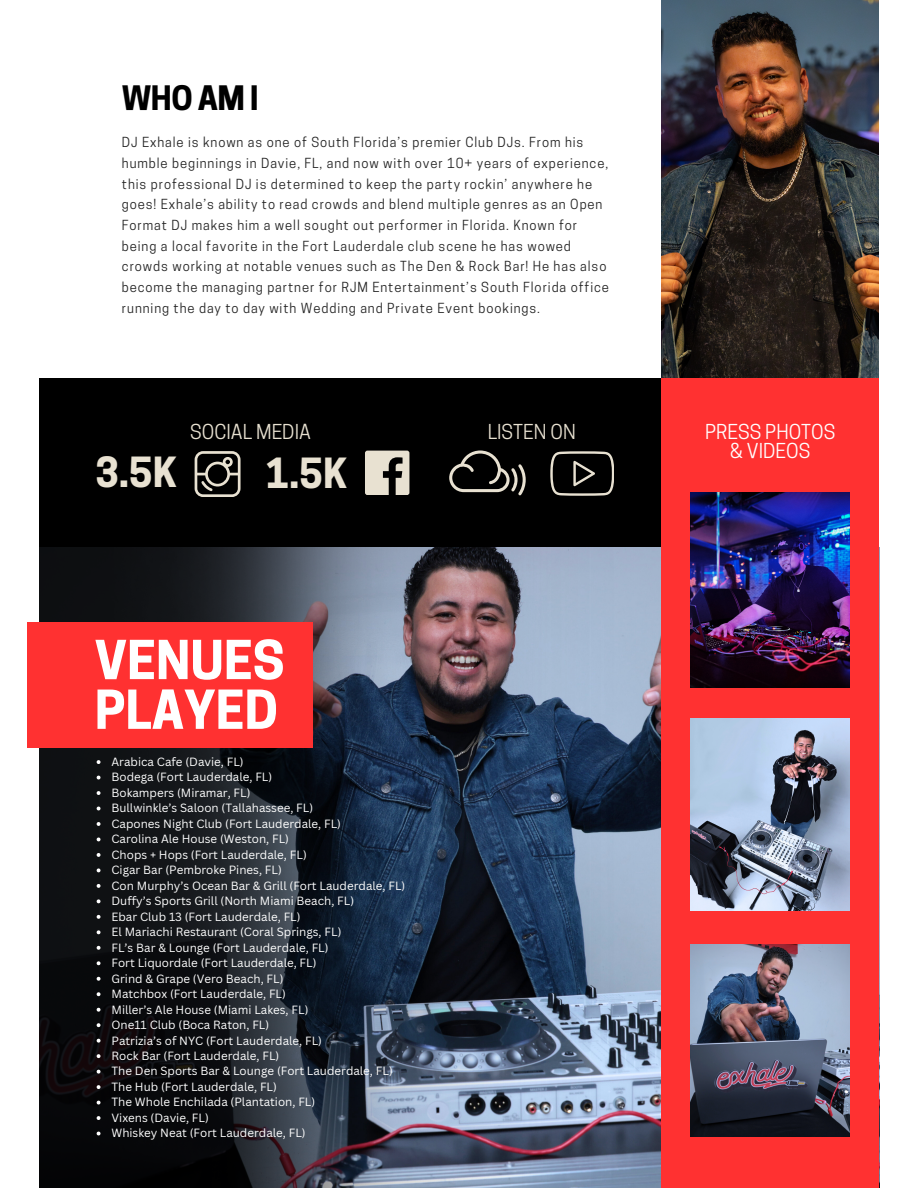
<style>
.page{position:relative;width:918px;height:1188px;background:#fff}
.page>*{position:absolute;margin:0;border:0;box-sizing:border-box;transform-origin:0 0}
.t1{font:700 50.4px/49.8px "Cooper Hewitt";color:#fff}
.t2{font:700 39px "Cooper Hewitt";color:#e8e1d1}
.t3{font:700 31.65px "Cooper Hewitt";color:#000}
.t4{font:19.35px "Cooper Hewitt";color:#e8e1d1}
.t5{font:19.35px/19.4px "Cooper Hewitt";color:#fff;text-align:center}
.t6{font:13.05px/20.7px "Cooper Hewitt";letter-spacing:.07em;color:#222}
.t7{font:11.55px "Canva Sans";color:#fff}
</style>
<div class="page">
<div style="left:39px;top:378px;width:638px;height:170px;background:#000"></div>
<img style="left:614px;top:548px;width:48px;height:640px">
<div style="left:662px;top:0;width:217px;height:1188px;background:#ff3131"></div>
<img style="left:662px;top:0;width:217px;height:378px">
<svg style="left:449px;top:450px;width:76px;height:45px"></svg>
<svg style="left:550px;top:451px;width:64px;height:45px"></svg>
<img style="left:39px;top:547px;width:575px;height:641px">
<div style="left:28px;top:622px;width:285px;height:126px;background:#ff3131"></div>
<svg style="left:195px;top:451px;width:45px;height:46px"></svg>
<div style="left:365px;top:451px;width:44px;height:44px;background:#e8e1d1;border-radius:2px"></div>
<svg style="left:383px;top:457px;width:20px;height:38px"></svg>
<img style="left:691px;top:718px;width:158px;height:193px">
<img style="left:691px;top:944px;width:158px;height:193px">
<img style="left:691px;top:493px;width:158px;height:194px">
<svg style="left:97px;top:760px;width:4px;height:4px"></svg>
<svg style="left:97px;top:776px;width:4px;height:3px"></svg>
<svg style="left:97px;top:791px;width:4px;height:4px"></svg>
<svg style="left:97px;top:807px;width:4px;height:3px"></svg>
<svg style="left:97px;top:822px;width:4px;height:4px"></svg>
<svg style="left:97px;top:838px;width:4px;height:3px"></svg>
<svg style="left:97px;top:853px;width:4px;height:4px"></svg>
<svg style="left:97px;top:868px;width:4px;height:4px"></svg>
<svg style="left:97px;top:884px;width:4px;height:4px"></svg>
<svg style="left:97px;top:899px;width:4px;height:4px"></svg>
<svg style="left:97px;top:915px;width:4px;height:4px"></svg>
<svg style="left:97px;top:930px;width:4px;height:4px"></svg>
<svg style="left:97px;top:946px;width:4px;height:4px"></svg>
<svg style="left:97px;top:961px;width:4px;height:4px"></svg>
<svg style="left:97px;top:977px;width:4px;height:4px"></svg>
<svg style="left:97px;top:992px;width:4px;height:4px"></svg>
<svg style="left:97px;top:1008px;width:4px;height:4px"></svg>
<svg style="left:97px;top:1023px;width:4px;height:4px"></svg>
<svg style="left:97px;top:1039px;width:4px;height:4px"></svg>
<svg style="left:97px;top:1054px;width:4px;height:4px"></svg>
<svg style="left:97px;top:1070px;width:4px;height:4px"></svg>
<svg style="left:97px;top:1085px;width:4px;height:4px"></svg>
<svg style="left:97px;top:1101px;width:4px;height:4px"></svg>
<svg style="left:97px;top:1116px;width:4px;height:4px"></svg>
<svg style="left:97px;top:1132px;width:4px;height:3px"></svg>
<h3 class="t3" style="left:122px;top:86px;width:138px">WHO AM I</h3>
<h2 class="t6" style="left:122px;top:134px;width:489px">DJ Exhale is known as one of South Florida’s premier Club DJs. From his humble beginnings in Davie, FL, and now with over 10+ years of experience, this professional DJ is determined to keep the party rockin’ anywhere he goes! Exhale’s ability to read crowds and blend multiple genres as an Open Format DJ makes him a well sought out performer in Florida. Known for being a local favorite in the Fort Lauderdale club scene he has wowed crowds working at notable venues such as The Den &amp; Rock Bar! He has also become the managing partner for RJM Entertainment’s South Florida office running the day to day with Wedding and Private Event bookings.</h2>
<p class="t4" style="left:190px;top:424px;width:122px">SOCIAL MEDIA</p>
<h2 class="t4" style="left:488px;top:424px;width:90px">LISTEN ON</h2>
<p class="t2" style="left:95px;top:457px;width:83px">3.5K</p>
<p class="t2" style="left:266px;top:459px;width:83px">1.5K</p>
<p class="t1" style="left:95px;top:642px;width:191px">VENUES<br>PLAYED</p>
<h3 class="t7" style="left:112px;top:754px;width:134px">Arabica Cafe (Davie, FL)</h3>
<p class="t7" style="left:112px;top:769px;width:162px">Bodega (Fort Lauderdale, FL)</p>
<p class="t7" style="left:112px;top:785px;width:141px">Bokampers (Miramar, FL)</p>
<p class="t7" style="left:112px;top:800px;width:203px">Bullwinkle’s Saloon (Tallahassee, FL)</p>
<h1 class="t7" style="left:112px;top:816px;width:231px">Capones Night Club (Fort Lauderdale, FL)</h1>
<p class="t7" style="left:112px;top:831px;width:179px">Carolina Ale House (Weston, FL)</p>
<p class="t7" style="left:112px;top:846px;width:197px">Chops + Hops (Fort Lauderdale, FL)</p>
<p class="t7" style="left:112px;top:862px;width:172px">Cigar Bar (Pembroke Pines, FL)</p>
<p class="t7" style="left:112px;top:877px;width:295px">Con Murphy’s Ocean Bar &amp; Grill (Fort Lauderdale, FL)</p>
<p class="t7" style="left:112px;top:893px;width:244px">Duffy’s Sports Grill (North Miami Beach, FL)</p>
<p class="t7" style="left:112px;top:908px;width:191px">Ebar Club 13 (Fort Lauderdale, FL)</p>
<p class="t7" style="left:112px;top:924px;width:231px">El Mariachi Restaurant (Coral Springs, FL)</p>
<p class="t7" style="left:112px;top:939px;width:219px">FL’s Bar &amp; Lounge (Fort Lauderdale, FL)</p>
<p class="t7" style="left:112px;top:955px;width:206px">Fort Liquordale (Fort Lauderdale, FL)</p>
<p class="t7" style="left:112px;top:970px;width:174px">Grind &amp; Grape (Vero Beach, FL)</p>
<p class="t7" style="left:112px;top:986px;width:176px">Matchbox (Fort Lauderdale, FL)</p>
<p class="t7" style="left:112px;top:1001px;width:198px">Miller’s Ale House (Miami Lakes, FL)</p>
<p class="t7" style="left:112px;top:1017px;width:159px">One11 Club (Boca Raton, FL)</p>
<p class="t7" style="left:112px;top:1032px;width:212px">Patrizia’s of NYC (Fort Lauderdale, FL)</p>
<p class="t7" style="left:112px;top:1048px;width:169px">Rock Bar (Fort Lauderdale, FL)</p>
<p class="t7" style="left:112px;top:1063px;width:283px">The Den Sports Bar &amp; Lounge (Fort Lauderdale, FL)</p>
<p class="t7" style="left:112px;top:1079px;width:167px">The Hub (Fort Lauderdale, FL)</p>
<p class="t7" style="left:112px;top:1094px;width:205px">The Whole Enchilada (Plantation, FL)</p>
<p class="t7" style="left:112px;top:1110px;width:99px">Vixens (Davie, FL)</p>
<p class="t7" style="left:112px;top:1125px;width:196px">Whiskey Neat (Fort Lauderdale, FL)</p>
<p class="t5" style="left:705px;top:424px;width:132px">PRESS PHOTOS &amp; VIDEOS</p>
</div>
